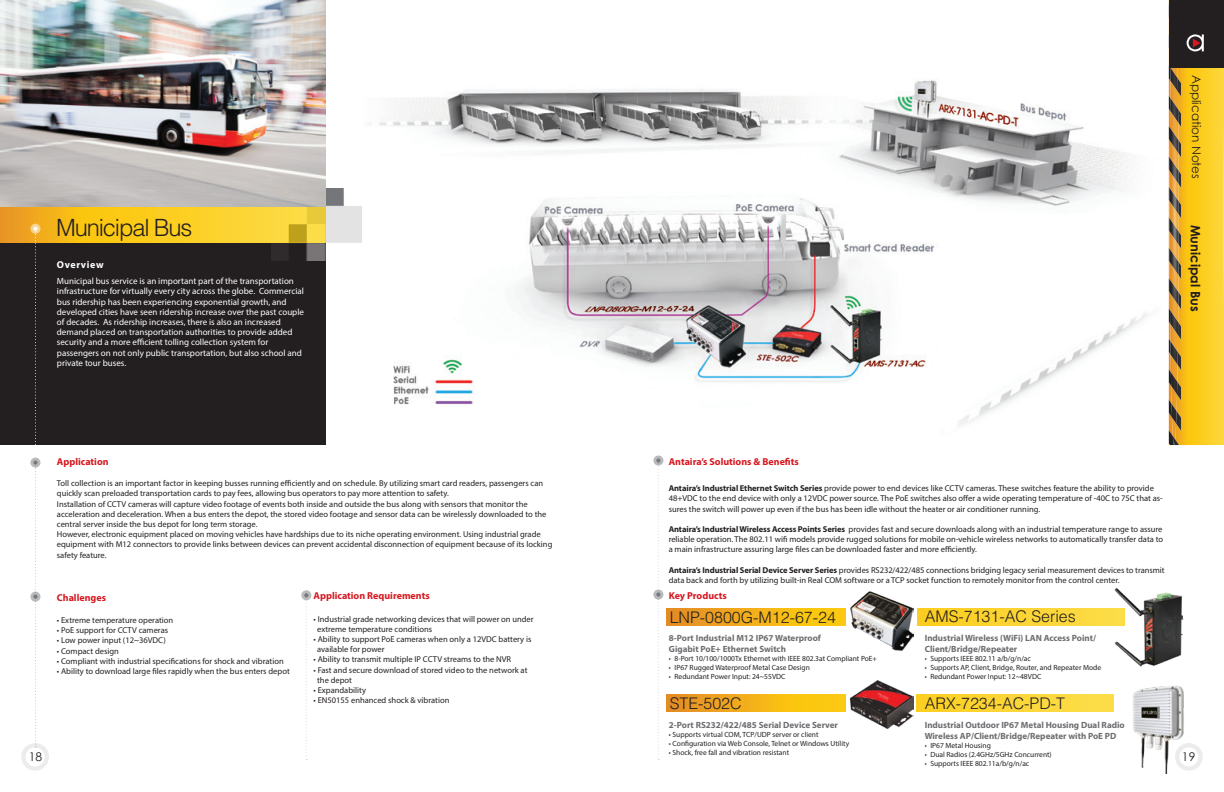
<style>
.page{position:relative;width:1224px;height:792px;background:#fff}
.page>*{position:absolute;margin:0;border:0;box-sizing:border-box;transform-origin:0 0}
.t1{font:300 23.8px "Helvetica LT Std";letter-spacing:-.05em;color:#231f20}
.t2{font:300 16px "Helvetica LT Std";color:#231f20}
.t3{font:700 13px "Century Gothic";color:#231f20}
.t4{font:12px "Century Gothic";color:#231f20}
.t5{font:700 10px "Myriad Pro";color:#d7171f}
.t6{font:700 10px "Myriad Pro";letter-spacing:.06em;color:#fff}
.t7{font:9px/10.2px "Myriad Pro";color:#fff}
.t8{font:700 9px/10.8px "Myriad Pro";color:#6c6d70}
.t9{font:8.5px/10.2px "Myriad Pro";color:#231f20}
.t10{font:7.5px "Myriad Pro";color:#231f20}
.s1{font-weight:700}
</style>
<div class="page">
<svg style="left:1188px;top:743px;width:15px;height:28px"></svg>
<div style="left:0;top:243px;width:325px;height:202px;background:#231f20"></div>
<svg style="left:0;top:207px;width:271px;height:36px;background:#f8c421"></svg>
<svg style="left:305px;top:600px;width:3px;height:160px"></svg>
<svg style="left:301px;top:590px;width:10px;height:10px"></svg>
<svg style="left:33px;top:233px;width:5px;height:212px"></svg>
<svg style="left:30px;top:224px;width:10px;height:10px"></svg>
<svg style="left:21px;top:461px;width:28px;height:310px"></svg>
<svg style="left:30px;top:458px;width:10px;height:10px"></svg>
<svg style="left:653px;top:590px;width:10px;height:10px"></svg>
<svg style="left:656px;top:466px;width:4px;height:294px"></svg>
<svg style="left:653px;top:455px;width:10px;height:11px"></svg>
<img style="left:271px;top:188px;width:90px;height:73px">
<svg style="left:1169px;top:0;width:55px;height:445px;background:#caa327"></svg>
<img style="left:0;top:0;width:325px;height:207px">
<svg style="left:667px;top:608px;width:442px;height:17px;background:#f7c227"></svg>
<svg style="left:667px;top:695px;width:446px;height:16px;background:#f7c428"></svg>
<div style="left:846px;top:653px;width:70px;height:80px;background:#fff"></div>
<img style="left:368px;top:80px;width:780px;height:346px">
<div style="left:846px;top:586px;width:70px;height:55px;background:#fff"></div>
<img style="left:851px;top:681px;width:62px;height:48px">
<img style="left:1109px;top:587px;width:75px;height:80px">
<img style="left:1133px;top:685px;width:55px;height:89px">
<img style="left:850px;top:591px;width:63px;height:60px">
<p class="t1" style="left:56px;top:213px;width:138px">Municipal Bus</p>
<p class="t6" style="left:57px;top:259px;width:48px">Overview</p>
<p class="t7" style="left:57px;top:276px;width:249px">Municipal bus service is an important part of the transportation infrastructure for virtually every city across the globe. Commercial bus ridership has been experiencing exponential growth, and developed cities have seen ridership increase over the past couple of decades. As ridership increases, there is also an increased demand placed on transportation authorities to provide added security and a more efficient tolling collection system for passengers on not only public transportation, but also school and private tour buses.</p>
<p class="t5" style="left:57px;top:455px;width:53px">Application</p>
<p class="t9" style="left:57px;top:478px;width:488px">Toll collection is an important factor in keeping busses running efficiently and on schedule. By utilizing smart card readers, passengers can quickly scan preloaded transportation cards to pay fees, allowing bus operators to pay more attention to safety.</p>
<p class="t9" style="left:57px;top:498px;width:491px">Installation of CCTV cameras will capture video footage of events both inside and outside the bus along with sensors that monitor the acceleration and deceleration. When a bus enters the depot, the stored video footage and sensor data can be wirelessly downloaded to the central server inside the bus depot for long term storage.</p>
<p class="t9" style="left:57px;top:529px;width:497px">However, electronic equipment placed on moving vehicles have hardships due to its niche operating environment. Using industrial grade equipment with M12 connectors to provide links between devices can prevent accidental disconnection of equipment because of its locking safety feature.</p>
<p class="t5" style="left:57px;top:591px;width:51px">Challenges</p>
<p class="t9" style="left:57px;top:615px;width:118px">• Extreme temperature operation</p>
<p class="t9" style="left:57px;top:625px;width:113px">• PoE support for CCTV cameras</p>
<p class="t9" style="left:57px;top:635px;width:110px">• Low power input (12~36VDC)</p>
<p class="t9" style="left:57px;top:646px;width:64px">• Compact design</p>
<p class="t9" style="left:57px;top:656px;width:228px">• Compliant with industrial specifications for shock and vibration</p>
<p class="t9" style="left:57px;top:666px;width:234px">• Ability to download large files rapidly when the bus enters depot</p>
<p class="t5" style="left:314px;top:589px;width:118px">Application Requirements</p>
<p class="t9" style="left:314px;top:613px;width:222px">• Industrial grade networking devices that will power on under</p>
<p class="t9" style="left:317px;top:624px;width:116px">extreme temperature conditions</p>
<p class="t9" style="left:314px;top:634px;width:219px">• Ability to support PoE cameras when only a 12VDC battery is</p>
<p class="t9" style="left:317px;top:644px;width:69px">available for power</p>
<p class="t9" style="left:314px;top:654px;width:199px">• Ability to transmit multiple IP CCTV streams to the NVR</p>
<p class="t9" style="left:314px;top:664px;width:215px">• Fast and secure download of stored video to the network at</p>
<p class="t9" style="left:317px;top:675px;width:36px">the depot</p>
<p class="t9" style="left:314px;top:685px;width:54px">• Expandability</p>
<p class="t9" style="left:314px;top:695px;width:137px">• EN50155 enhanced shock &amp; vibration</p>
<h3 class="t4" style="left:1205px;top:75px;width:106px;rotate:90deg">Application Notes</h3>
<p class="t3" style="left:1205px;top:225px;width:88px;rotate:90deg">Municipal Bus</p>
<p class="t5" style="left:669px;top:455px;width:132px">Antaira’s Solutions &amp; Benefits</p>
<p class="t9" style="left:669px;top:483px;width:496px"><span class="s1">Antaira’s Industrial Ethernet Switch Series</span> provide power to end devices like CCTV cameras. These switches feature the ability to provide<br>48+VDC to the end device with only a 12VDC power source. The PoE switches also offer a wide operating temperature of -40C to 75C that as&shy;sures the switch will power up even if the bus has been idle without the heater or air conditioner running.</p>
<p class="t9" style="left:669px;top:524px;width:496px;text-align:justify"><span class="s1">Antaira’s Industrial Wireless Access Points Series</span> provides fast and secure downloads along with an industrial temperature range to assure reliable operation. The 802.11 wifi models provide rugged solutions for mobile on-vehicle wireless networks to automatically transfer data to a main infrastructure assuring large files can be downloaded faster and more efficiently.</p>
<p class="t9" style="left:669px;top:565px;width:497px"><span class="s1">Antaira’s Industrial Serial Device Server Series</span> provides RS232/422/485 connections bridging legacy serial measurement devices to transmit data back and forth by utilizing built-in Real COM software or a TCP socket function to remotely monitor from the control center.</p>
<p class="t5" style="left:669px;top:589px;width:60px">Key Products</p>
<p class="t2" style="left:670px;top:607px;width:168px">LNP-0800G-M12-67-24</p>
<p class="t2" style="left:925px;top:607px;width:153px">AMS-7131-AC Series</p>
<p class="t8" style="left:669px;top:633px;width:154px">8-Port Industrial M12 IP67 Waterproof</p>
<p class="t8" style="left:669px;top:643px;width:119px">Gigabit PoE+ Ethernet Switch</p>
<p class="t10" style="left:669px;top:654px;width:210px">• 8-Port 10/100/1000Tx Ethernet with IEEE 802.3at Compliant PoE+</p>
<p class="t10" style="left:669px;top:663px;width:142px">• IP67 Rugged Waterproof Metal Case Design</p>
<p class="t10" style="left:669px;top:672px;width:118px">• Redundant Power Input: 24~55VDC</p>
<p class="t8" style="left:925px;top:633px;width:173px">Industrial Wireless (WiFi) LAN Access Point/</p>
<p class="t8" style="left:925px;top:643px;width:94px">Client/Bridge/Repeater</p>
<p class="t10" style="left:925px;top:654px;width:108px">• Supports IEEE 802.11 a/b/g/n/ac</p>
<p class="t10" style="left:925px;top:663px;width:178px">• Supports AP, Client, Bridge, Router, and Repeater Mode</p>
<p class="t10" style="left:925px;top:672px;width:118px">• Redundant Power Input: 12~48VDC</p>
<p class="t2" style="left:670px;top:693px;width:74px">STE-502C</p>
<p class="t2" style="left:925px;top:693px;width:142px">ARX-7234-AC-PD-T</p>
<p class="t8" style="left:669px;top:719px;width:171px">2-Port RS232/422/485 Serial Device Server</p>
<p class="t10" style="left:669px;top:730px;width:151px">• Supports virtual COM, TCP/UDP server or client</p>
<p class="t10" style="left:669px;top:739px;width:182px">• Configuration via Web Console, Telnet or Windows Utility</p>
<p class="t10" style="left:669px;top:748px;width:122px">• Shock, free fall and vibration resistant</p>
<p class="t8" style="left:925px;top:719px;width:202px">Industrial Outdoor IP67 Metal Housing Dual Radio<br>Wireless AP/Client/Bridge/Repeater with PoE PD</p>
<p class="t10" style="left:925px;top:740px;width:68px">• IP67 Metal Housing</p>
<p class="t10" style="left:925px;top:749px;width:129px">• Dual Radios (2.4GHz/5GHz Concurrent)</p>
<p class="t10" style="left:925px;top:758px;width:106px">• Supports IEEE 802.11a/b/g/n/ac</p>
<h3 class="t4" style="left:29px;top:748px;width:15px">18</h3>
<h3 class="t4" style="left:1182px;top:748px;width:15px">19</h3>
</div>
